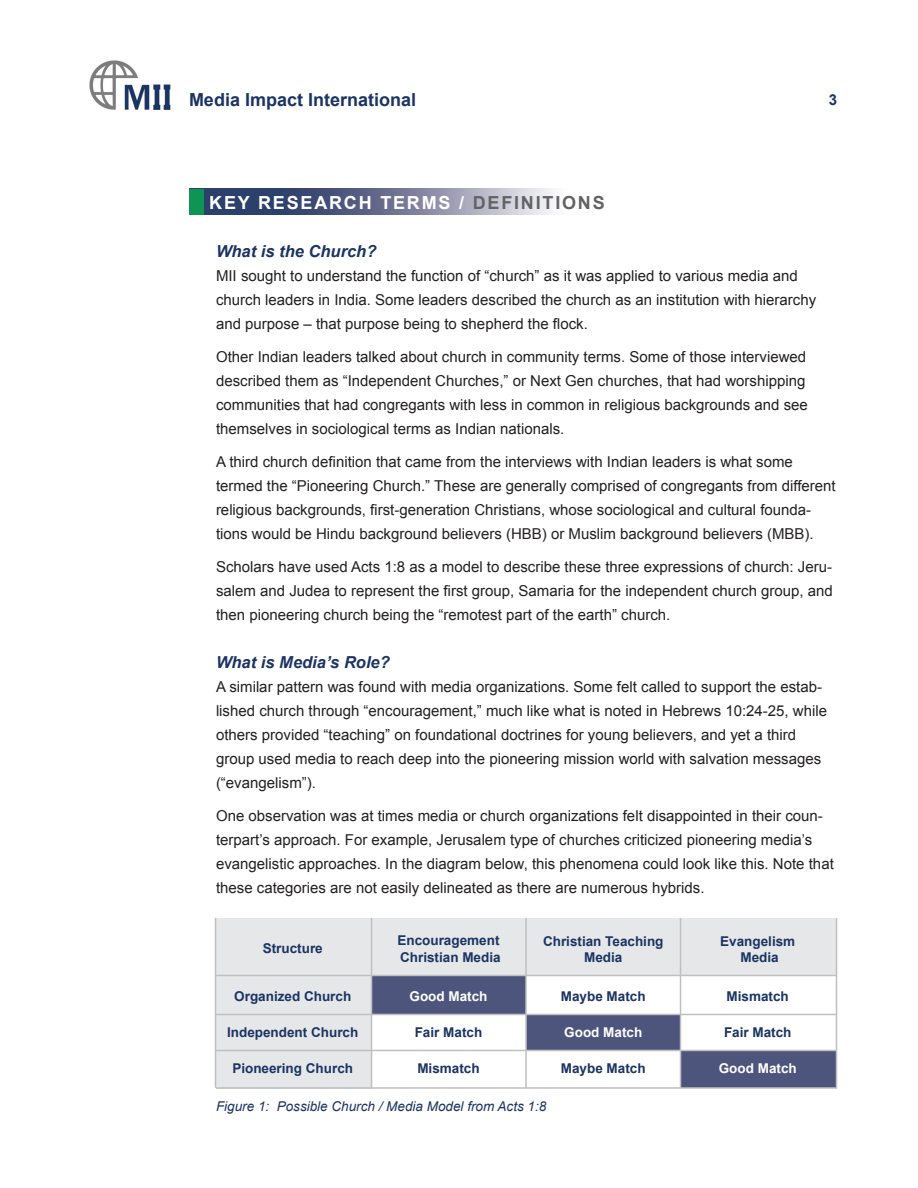
<style>
.page{position:relative;width:918px;height:1188px;background:#fff}
.page>*{position:absolute;margin:0;border:0;box-sizing:border-box;transform-origin:0 0}
.t1{font:700 18px "Arial";letter-spacing:.1em;color:#fff}
.t2{font:700 18px "Arial";color:#1b3463}
.MII_ES_Body_Text{font:italic 700 16.5px "Arial";color:#1b3463}
.MII_ES_Body_Text-2{font:15px/24px "Arial";color:#231f20}
.t3{font:700 15px "Arial";color:#1b3463}
.MII_Body_Text{font:700 13.5px/16.5px "Arial";color:#1b3463;text-align:center}
.MII_Body_Text-2{font:italic 13.5px "Arial";color:#1b3463}
.MII_Body_Text-3{font:700 13.5px "Arial";color:#fff}
.s1{color:#636366}
</style>
<div class="page">
<div style="left:216px;top:918px;width:621px;height:171px;background:#e6e7e9"></div>
<div style="left:372px;top:975px;width:464px;height:114px;background:#fff"></div>
<div style="left:372px;top:975px;width:153px;height:39px;background:#4d557d"></div>
<div style="left:527px;top:1014px;width:153px;height:36px;background:#4d557d"></div>
<div style="left:681px;top:1051px;width:156px;height:36px;background:#4d557d"></div>
<img style="left:89px;top:60px;width:82px;height:50px">
<img style="left:204px;top:189px;width:349px;height:26px">
<div style="left:189px;top:189px;width:15px;height:26px;background:#0f9453"></div>
<hr style="left:216px;top:975px;width:621px;height:1px;background:#bfbfc1">
<hr style="left:216px;top:1050px;width:621px;height:1px;background:#bfbfc1">
<hr style="left:371px;top:918px;width:1px;height:170px;background:#bfbfc1">
<hr style="left:216px;top:1014px;width:621px;height:1px;background:#bfbfc1">
<hr style="left:525px;top:918px;width:2px;height:170px;background:#bfbfc1">
<hr style="left:680px;top:918px;width:1px;height:170px;background:#bfbfc1">
<hr style="left:216px;top:1087px;width:621px;height:2px;background:#bfbfc1">
<hr style="left:836px;top:918px;width:1px;height:170px;background:#bfbfc1">
<hr style="left:215px;top:918px;width:1px;height:170px;background:#bfbfc1">
<p class="t2" style="left:189px;top:87px;width:229px">Media Impact International</p>
<p class="t3" style="left:829px;top:90px;width:10px">3</p>
<p class="t1" style="left:209px;top:191px;width:397px">KEY RESEARCH TERMS / <span class="s1">DEFINITIONS</span></p>
<p class="MII_ES_Body_Text" style="left:216px;top:241px;width:162px">What is the Church?</p>
<p class="MII_ES_Body_Text-2" style="left:216px;top:264px;width:602px">MII sought to understand the function of “church” as it was applied to various media and church leaders in India. Some leaders described the church as an institution with hierarchy and purpose – that purpose being to shepherd the flock.</p>
<p class="MII_ES_Body_Text-2" style="left:216px;top:345px;width:593px">Other Indian leaders talked about church in community terms. Some of those interviewed described them as “Independent Churches,” or Next Gen churches, that had worshipping communities that had congregants with less in common in religious backgrounds and see themselves in sociological terms as Indian nationals.</p>
<p class="MII_ES_Body_Text-2" style="left:216px;top:450px;width:621px">A third church definition that came from the interviews with Indian leaders is what some termed the “Pioneering Church.” These are generally comprised of congregants from different religious backgrounds, first-generation Christians, whose sociological and cultural founda&shy;tions would be Hindu background believers (HBB) or Muslim background believers (MBB).</p>
<p class="MII_ES_Body_Text-2" style="left:216px;top:555px;width:618px;text-align:justify">Scholars have used Acts 1:8 as a model to describe these three expressions of church: Jeru&shy;salem and Judea to represent the first group, Samaria for the independent church group, and then pioneering church being the “remotest part of the earth” church.</p>
<p class="MII_ES_Body_Text" style="left:216px;top:652px;width:175px">What is Media’s Role?</p>
<p class="MII_ES_Body_Text-2" style="left:216px;top:675px;width:613px">A similar pattern was found with media organizations. Some felt called to support the estab&shy;lished church through “encouragement,” much like what is noted in Hebrews 10:24-25, while others provided “teaching” on foundational doctrines for young believers, and yet a third group used media to reach deep into the pioneering mission world with salvation messages (“evangelism”).</p>
<p class="MII_ES_Body_Text-2" style="left:216px;top:804px;width:619px">One observation was at times media or church organizations felt disappointed in their coun&shy;terpart’s approach. For example, Jerusalem type of churches criticized pioneering media’s evangelistic approaches. In the diagram below, this phenomena could look like this. Note that these categories are not easily delineated as there are numerous hybrids.</p>
<p class="MII_Body_Text" style="left:263px;top:940px;width:62px">Structure</p>
<p class="MII_Body_Text" style="left:234px;top:988px;width:119px">Organized Church</p>
<p class="MII_Body_Text" style="left:227px;top:1024px;width:133px">Independent Church</p>
<p class="MII_Body_Text" style="left:232px;top:1060px;width:122px">Pioneering Church</p>
<p class="MII_Body_Text" style="left:397px;top:933px;width:104px">Encouragement</p>
<p class="MII_Body_Text" style="left:400px;top:949px;width:102px">Christian Media</p>
<p class="MII_Body_Text-3" style="left:410px;top:987px;width:80px">Good Match</p>
<p class="MII_Body_Text" style="left:415px;top:1024px;width:69px">Fair Match</p>
<p class="MII_Body_Text" style="left:417px;top:1060px;width:64px">Mismatch</p>
<p class="MII_Body_Text" style="left:543px;top:933px;width:122px">Christian Teaching<br>Media</p>
<p class="MII_Body_Text" style="left:561px;top:989px;width:86px">Maybe Match</p>
<p class="MII_Body_Text-3" style="left:564px;top:1024px;width:80px">Good Match</p>
<p class="MII_Body_Text" style="left:561px;top:1061px;width:86px">Maybe Match</p>
<p class="MII_Body_Text-2" style="left:216px;top:1098px;width:332px">Figure 1: Possible Church / Media Model from Acts 1:8</p>
<p class="MII_Body_Text" style="left:720px;top:933px;width:77px">Evangelism</p>
<p class="MII_Body_Text" style="left:741px;top:950px;width:40px">Media</p>
<p class="MII_Body_Text" style="left:727px;top:989px;width:64px">Mismatch</p>
<p class="MII_Body_Text" style="left:724px;top:1025px;width:69px">Fair Match</p>
<p class="MII_Body_Text-3" style="left:719px;top:1060px;width:80px">Good Match</p>
</div>
